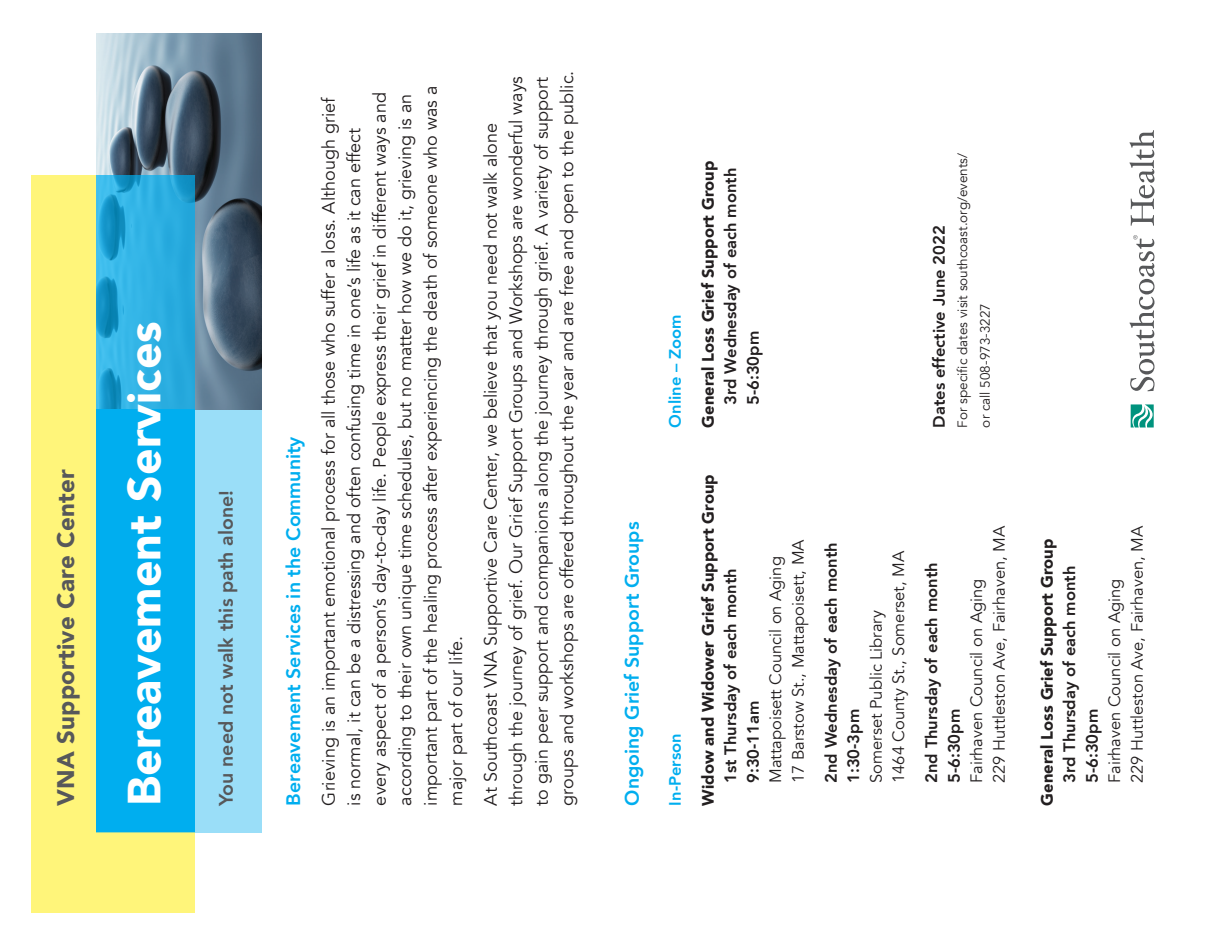
<style>
.page{position:relative;width:1215px;height:945px;background:#fff}
.page>*{position:absolute;margin:0;border:0;box-sizing:border-box;transform-origin:0 0}
.t1{font:900 46.35px "Avenir";color:#fff}
.t2{font:900 24px "Avenir";letter-spacing:.01em;color:#57585a}
.Text_-_front_sidebar{font:800 19.5px "Avenir";color:#00aeef}
.t3{font:800 19.5px "Avenir";color:#57585a}
.Text_-_front_sidebar-2{font:18px/25.5px "Avenir";color:#231f20}
.Text_-_front_sidebar-3{font:16.5px/22.5px "Avenir";color:#231f20}
.Text_-_front_sidebar-4{font:800 16.5px/22.5px "Avenir";color:#231f20}
.Text_-_front_sidebar-5{font:900 16.5px "Avenir";color:#231f20}
.Text_-_front_sidebar-6{font:800 16.5px "Avenir";color:#00aeef}
.Text_-_front_sidebar-7{font:13.5px/22.5px "Avenir";color:#231f20}
.s1{font-weight:900}
.s2{font-weight:800}
</style>
<div class="page">
<div style="left:32px;top:176px;width:163px;height:738px;background:#fff57a"></div>
<div style="left:96px;top:33px;width:166px;height:799px;background:#9adef8"></div>
<img style="left:96px;top:33px;width:166px;height:376px">
<div style="left:96px;top:410px;width:99px;height:422px;background:#00aeef"></div>
<svg style="left:96px;top:176px;width:99px;height:234px;background:#2aabdd"></svg>
<svg style="left:1130px;top:130px;width:24px;height:96px"></svg>
<svg style="left:1131px;top:404px;width:23px;height:24px"></svg>
<svg style="left:1130px;top:235px;width:25px;height:156px"></svg>
<p class="t2" style="left:45px;top:806px;width:338px;rotate:-90deg">VNA Supportive Care Center</p>
<p class="t1" style="left:105px;top:806px;width:486px;rotate:-90deg">Bereavement Services</p>
<p class="t3" style="left:211px;top:806px;width:317px;rotate:-90deg">You need not walk this path alone!</p>
<p class="Text_-_front_sidebar" style="left:278px;top:806px;width:371px;rotate:-90deg">Bereavement Services in the Community</p>
<p class="Text_-_front_sidebar-2" style="left:316px;top:806px;width:721px;rotate:-90deg">Grieving is an important emotional process for all those who suffer a loss. Although grief is normal, it can be a distressing and often confusing time in one’s life as it can effect every aspect of a person’s day-to-day life. People express their grief in different ways and according to their own unique time schedules, but no matter how we do it, grieving is an important part of the healing process after experiencing the death of someone who was a major part of our life.</p>
<p class="Text_-_front_sidebar-2" style="left:478px;top:806px;width:736px;rotate:-90deg">At Southcoast VNA Supportive Care Center, we believe that you need not walk alone through the journey of grief. Our Grief Support Groups and Workshops are wonderful ways to gain peer support and companions along the journey through grief. A variety of support groups and workshops are offered throughout the year and are free and open to the public.</p>
<p class="Text_-_front_sidebar" style="left:617px;top:806px;width:285px;rotate:-90deg">Ongoing Grief Support Groups</p>
<p class="Text_-_front_sidebar-6" style="left:662px;top:428px;width:115px;rotate:-90deg">Online – Zoom</p>
<p class="Text_-_front_sidebar-6" style="left:662px;top:806px;width:74px;rotate:-90deg">In-Person</p>
<p class="Text_-_front_sidebar-4" style="left:697px;top:405px;width:246px;text-indent:-22px;rotate:-90deg"><span class="s1">General Loss Grief Support Group<br></span>3rd Wednesday of each month<br>5-6:30pm</p>
<p class="Text_-_front_sidebar-4" style="left:928px;top:428px;width:203px;rotate:-90deg">Dates effective June 2022</p>
<p class="Text_-_front_sidebar-7" style="left:952px;top:428px;width:276px;rotate:-90deg">For specific dates visit southcoast.org/events/ or call 508-973-3227</p>
<p class="Text_-_front_sidebar-3" style="left:697px;top:783px;width:310px;text-indent:-22px;rotate:-90deg"><span class="s1">Widow and Widower Grief Support Group<br></span><span class="s2">1st Thursday of each month<br>9:30-11am<br></span>Mattapoisett Council on Aging<br>17 Barstow St., Mattapoisett, MA</p>
<p class="Text_-_front_sidebar-3" style="left:820px;top:783px;width:242px;rotate:-90deg"><span class="s2">2nd Wednesday of each month<br>1:30-3pm<br></span>Somerset Public Library<br>1464 County St., Somerset, MA</p>
<p class="Text_-_front_sidebar-3" style="left:921px;top:783px;width:259px;rotate:-90deg"><span class="s2">2nd Thursday of each month<br>5-6:30pm<br></span>Fairhaven Council on Aging<br>229 Huttleston Ave, Fairhaven, MA</p>
<p class="Text_-_front_sidebar-3" style="left:1081px;top:783px;width:259px;rotate:-90deg"><span class="s2">5-6:30pm<br></span>Fairhaven Council on Aging<br>229 Huttleston Ave, Fairhaven, MA</p>
<p class="Text_-_front_sidebar-5" style="left:1033px;top:806px;width:268px;rotate:-90deg">General Loss Grief Support Group</p>
<p class="Text_-_front_sidebar-4" style="left:1058px;top:783px;width:219px;rotate:-90deg">3rd Thursday of each month</p>
</div>
